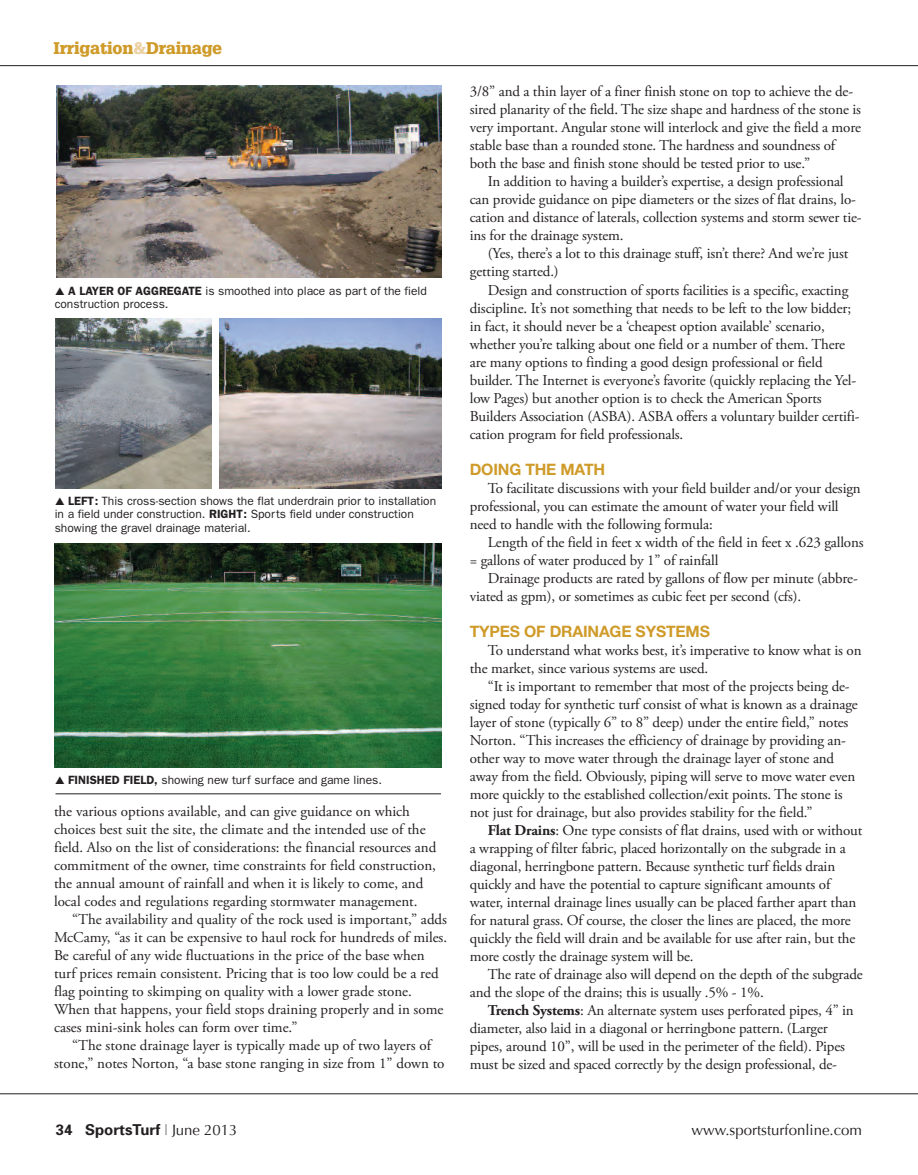
<style>
.page{position:relative;width:918px;height:1175px;background:#fff}
.page>*{position:absolute;margin:0;border:0;box-sizing:border-box;transform-origin:0 0}
.t1{font:900 16.5px "Glypha";letter-spacing:-.01em;color:#cf9b2a}
.t2{font:700 15.75px "Helvetica Neue";letter-spacing:-.01em;color:#cf9b2a}
.t3{font:15px "Adobe Garamond Pro";letter-spacing:-.01em;color:#231f20}
.t4{font:15px "Optima";color:#231f20}
.t5{font:700 15px "Univers";color:#231f20}
.t6{font:12px/13.5px "Franklin Gothic";color:#231f20}
.s1{color:#ebd0a1}
.s2{font-weight:600}
.s3{font-weight:700}
.s4{font-weight:100;font-stretch:ultra-condensed}
.s5{font-family:"Optima";font-weight:400}
</style>
<div class="page">
<hr style="left:0;top:65px;width:918px;height:1px;background:#231f20">
<hr style="left:0;top:1093px;width:918px;height:1px;background:#231f20">
<img style="left:55px;top:544px;width:387px;height:223px">
<img style="left:56px;top:318px;width:156px;height:170px">
<img style="left:220px;top:319px;width:222px;height:169px">
<img style="left:56px;top:86px;width:386px;height:192px">
<hr style="left:56px;top:793px;width:385px;height:1px;background:#231f20">
<p class="t1" style="left:54px;top:41px;width:170px">Irrigation<span class="s1">&amp;</span>Drainage</p>
<p class="t6" style="left:55px;top:284px;width:374px;text-indent:13px"><span class="s2">A LAYER OF AGGREGATE</span> is smoothed into place as part of the field construction process.</p>
<p class="t6" style="left:55px;top:494px;width:383px;text-indent:13px"><span class="s2">LEFT:</span> This cross-section shows the flat underdrain prior to installation in a field under construction. <span class="s2">RIGHT:</span> Sports field under construction showing the gravel drainage material.</p>
<p class="t6" style="left:68px;top:773px;width:315px"><span class="s2">FINISHED FIELD,</span> showing new turf surface and game lines.</p>
<p class="t3" style="left:54px;top:805px;width:357px">the various options available, and can give guidance on which</p>
<p class="t3" style="left:54px;top:823px;width:373px">choices best suit the site, the climate and the intended use of the</p>
<p class="t3" style="left:54px;top:841px;width:384px">field. Also on the list of considerations: the financial resources and</p>
<p class="t3" style="left:54px;top:859px;width:384px">commitment of the owner, time constraints for field construction,</p>
<p class="t3" style="left:54px;top:877px;width:371px">the annual amount of rainfall and when it is likely to come, and</p>
<p class="t3" style="left:54px;top:895px;width:365px">local codes and regulations regarding stormwater management.</p>
<p class="t3" style="left:72px;top:913px;width:377px">“The availability and quality of the rock used is important,” adds</p>
<p class="t3" style="left:54px;top:931px;width:395px">McCamy, “as it can be expensive to haul rock for hundreds of miles.</p>
<p class="t3" style="left:54px;top:949px;width:372px">Be careful of any wide fluctuations in the price of the base when</p>
<p class="t3" style="left:54px;top:967px;width:386px">turf prices remain consistent. Pricing that is too low could be a red</p>
<p class="t3" style="left:54px;top:985px;width:360px">flag pointing to skimping on quality with a lower grade stone.</p>
<p class="t3" style="left:54px;top:1003px;width:391px">When that happens, your field stops draining properly and in some</p>
<p class="t3" style="left:54px;top:1021px;width:245px">cases mini-sink holes can form over time.”</p>
<p class="t3" style="left:72px;top:1039px;width:361px">“The stone drainage layer is typically made up of two layers of</p>
<p class="t3" style="left:54px;top:1057px;width:392px">stone,” notes Norton, “a base stone ranging in size from 1” down to</p>
<p class="t3" style="left:470px;top:86px;width:385px">3/8” and a thin layer of a finer finish stone on top to achieve the de-</p>
<p class="t3" style="left:470px;top:104px;width:393px">sired planarity of the field. The size shape and hardness of the stone is</p>
<p class="t3" style="left:470px;top:122px;width:393px">very important. Angular stone will interlock and give the field a more</p>
<p class="t3" style="left:470px;top:140px;width:367px">stable base than a rounded stone. The hardness and soundness of</p>
<p class="t3" style="left:470px;top:158px;width:342px">both the base and finish stone should be tested prior to use.”</p>
<p class="t3" style="left:488px;top:176px;width:357px">In addition to having a builder’s expertise, a design professional</p>
<p class="t3" style="left:470px;top:194px;width:388px">can provide guidance on pipe diameters or the sizes of flat drains, lo-</p>
<p class="t3" style="left:470px;top:212px;width:393px">cation and distance of laterals, collection systems and storm sewer tie-</p>
<p class="t3" style="left:470px;top:230px;width:155px">ins for the drainage system.</p>
<p class="t3" style="left:488px;top:248px;width:362px">(Yes, there’s a lot to this drainage stuff, isn’t there? And we’re just</p>
<p class="t3" style="left:470px;top:266px;width:90px">getting started.)</p>
<p class="t3" style="left:488px;top:284px;width:362px">Design and construction of sports facilities is a specific, exacting</p>
<p class="t3" style="left:470px;top:302px;width:383px">discipline. It’s not something that needs to be left to the low bidder;</p>
<p class="t3" style="left:470px;top:320px;width:357px">in fact, it should never be a ‘cheapest option available’ scenario,</p>
<p class="t3" style="left:470px;top:338px;width:377px">whether you’re talking about one field or a number of them. There</p>
<p class="t3" style="left:470px;top:356px;width:354px">are many options to finding a good design professional or field</p>
<p class="t3" style="left:470px;top:374px;width:388px">builder. The Internet is everyone’s favorite (quickly replacing the Yel-</p>
<p class="t3" style="left:470px;top:392px;width:353px">low Pages) but another option is to check the American Sports</p>
<p class="t3" style="left:470px;top:410px;width:391px">Builders Association (ASBA). ASBA offers a voluntary builder certifi-</p>
<p class="t3" style="left:470px;top:428px;width:215px">cation program for field professionals.</p>
<p class="t2" style="left:470px;top:463px;width:137px">DOING THE MATH</p>
<p class="t3" style="left:488px;top:482px;width:375px">To facilitate discussions with your field builder and/or your design</p>
<p class="t3" style="left:470px;top:500px;width:370px">professional, you can estimate the amount of water your field will</p>
<p class="t3" style="left:470px;top:518px;width:245px">need to handle with the following formula:</p>
<p class="t3" style="left:488px;top:536px;width:377px">Length of the field in feet x width of the field in feet x .623 gallons</p>
<p class="t3" style="left:470px;top:554px;width:250px">= gallons of water produced by 1” of rainfall</p>
<p class="t3" style="left:488px;top:572px;width:372px">Drainage products are rated by gallons of flow per minute (abbre-</p>
<p class="t3" style="left:470px;top:590px;width:333px">viated as gpm), or sometimes as cubic feet per second (cfs).</p>
<p class="t2" style="left:470px;top:625px;width:242px">TYPES OF DRAINAGE SYSTEMS</p>
<p class="t3" style="left:488px;top:644px;width:375px">To understand what works best, it’s imperative to know what is on</p>
<p class="t3" style="left:470px;top:662px;width:240px">the market, since various systems are used.</p>
<p class="t3" style="left:488px;top:680px;width:363px">“It is important to remember that most of the projects being de-</p>
<p class="t3" style="left:470px;top:698px;width:390px">signed today for synthetic turf consist of what is known as a drainage</p>
<p class="t3" style="left:470px;top:716px;width:380px">layer of stone (typically 6” to 8” deep) under the entire field,” notes</p>
<p class="t3" style="left:470px;top:734px;width:378px">Norton. “This increases the efficiency of drainage by providing an-</p>
<p class="t3" style="left:470px;top:752px;width:366px">other way to move water through the drainage layer of stone and</p>
<p class="t3" style="left:470px;top:770px;width:387px">away from the field. Obviously, piping will serve to move water even</p>
<p class="t3" style="left:470px;top:788px;width:374px">more quickly to the established collection/exit points. The stone is</p>
<p class="t3" style="left:470px;top:806px;width:344px">not just for drainage, but also provides stability for the field.”</p>
<p class="t3" style="left:488px;top:824px;width:376px"><span class="s3">Flat Drains</span>: One type consists of flat drains, used with or without</p>
<p class="t3" style="left:470px;top:842px;width:377px">a wrapping of filter fabric, placed horizontally on the subgrade in a</p>
<p class="t3" style="left:470px;top:860px;width:367px">diagonal, herringbone pattern. Because synthetic turf fields drain</p>
<p class="t3" style="left:470px;top:878px;width:362px">quickly and have the potential to capture significant amounts of</p>
<p class="t3" style="left:470px;top:896px;width:388px">water, internal drainage lines usually can be placed farther apart than</p>
<p class="t3" style="left:470px;top:914px;width:383px">for natural grass. Of course, the closer the lines are placed, the more</p>
<p class="t3" style="left:470px;top:932px;width:387px">quickly the field will drain and be available for use after rain, but the</p>
<p class="t3" style="left:470px;top:950px;width:225px">more costly the drainage system will be.</p>
<p class="t3" style="left:488px;top:968px;width:377px">The rate of drainage also will depend on the depth of the subgrade</p>
<p class="t3" style="left:470px;top:986px;width:296px">and the slope of the drains; this is usually .5% - 1%.</p>
<p class="t3" style="left:488px;top:1004px;width:368px"><span class="s3">Trench Systems</span>: An alternate system uses perforated pipes, 4” in</p>
<p class="t3" style="left:470px;top:1022px;width:360px">diameter, also laid in a diagonal or herringbone pattern. (Larger</p>
<p class="t3" style="left:470px;top:1040px;width:377px">pipes, around 10”, will be used in the perimeter of the field). Pipes</p>
<p class="t3" style="left:470px;top:1058px;width:369px">must be sized and spaced correctly by the design professional, de-</p>
<p class="t5" style="left:56px;top:1124px;width:183px">34 SportsTurf <span class="s4">|</span> <span class="s5">June 2013</span></p>
<p class="t4" style="left:691px;top:1121px;width:172px">www.sportsturfonline.com</p>
</div>
